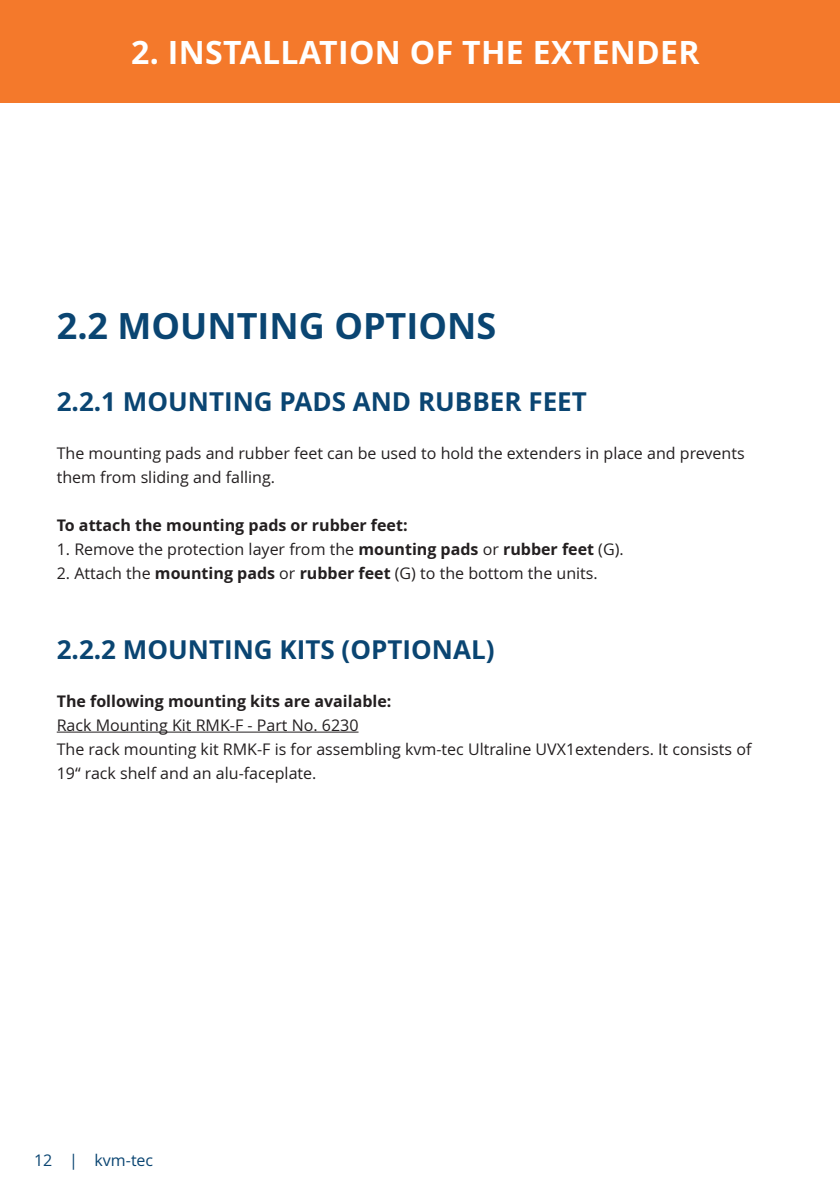
<style>
.page{position:relative;width:840px;height:1191px;background:#fff}
.page>*{position:absolute;margin:0;border:0;box-sizing:border-box;transform-origin:0 0}
.t1{font:700 36px "Open Sans";color:#0a4572}
.t2{font:700 32px "Open Sans";letter-spacing:.01em;color:#fff}
.t3{font:700 26px "Open Sans";color:#0a4572}
.t4{font:16px/24px "Open Sans";color:#231f20}
.t5{font:700 16px "Open Sans";color:#231f20}
.t6{font:16px "Open Sans";color:#0a4572}
.s1{font-weight:700}
</style>
<div class="page">
<div style="left:0;top:0;width:839px;height:102px;background:#f4792b"></div>
<hr style="left:57px;top:731px;width:301px;height:1px;background:#231f20">
<h2 class="t2" style="left:131px;top:34px;width:569px">2. installation of the extender</h2>
<h1 class="t1" style="left:57px;top:305px;width:174px">2.2 Mounting</h1>
<h1 class="t1" style="left:334px;top:305px;width:24px">options</h1>
<h3 class="t3" style="left:57px;top:386px;width:149px">2.2.1 Mounting</h3>
<h3 class="t3" style="left:279px;top:386px;width:17px">pads</h3>
<h3 class="t3" style="left:352px;top:386px;width:20px">and</h3>
<h3 class="t3" style="left:418px;top:386px;width:54px">rubber</h3>
<h3 class="t3" style="left:528px;top:386px;width:15px">feet</h3>
<p class="t4" style="left:57px;top:441px;width:689px">The mounting pads and rubber feet can be used to hold the extenders in place and prevents them from sliding and falling.</p>
<p class="t5" style="left:57px;top:516px;width:352px">To attach the mounting pads or rubber feet:</p>
<p class="t4" style="left:57px;top:537px;width:568px">1. Remove the protection layer from the <span class="s1">mounting pads</span> or <span class="s1">rubber feet</span> (G).</p>
<p class="t4" style="left:57px;top:561px;width:542px">2. Attach the <span class="s1">mounting pads</span> or <span class="s1">rubber feet</span> (G) to the bottom the units.</p>
<h3 class="t3" style="left:57px;top:634px;width:149px">2.2.2 Mo unting</h3>
<h3 class="t3" style="left:279px;top:634px;width:14px">kits</h3>
<h3 class="t3" style="left:341px;top:634px;width:27px">(optional</h3>
<h3 class="t3" style="left:485px;top:634px;width:10px">)</h3>
<p class="t5" style="left:57px;top:692px;width:336px">The following mounting kits are available:</p>
<p class="t4" style="left:57px;top:713px;width:695px">Rack Mounting Kit RMK-F - Part No. 6230<br>The rack mounting kit RMK-F is for assembling kvm-tec Ultraline UVX1extenders. It consists of<br>19“ rack shelf and an alu-faceplate.</p>
<p class="t6" style="left:34px;top:1151px;width:121px">12 | kvm-tec</p>
</div>
